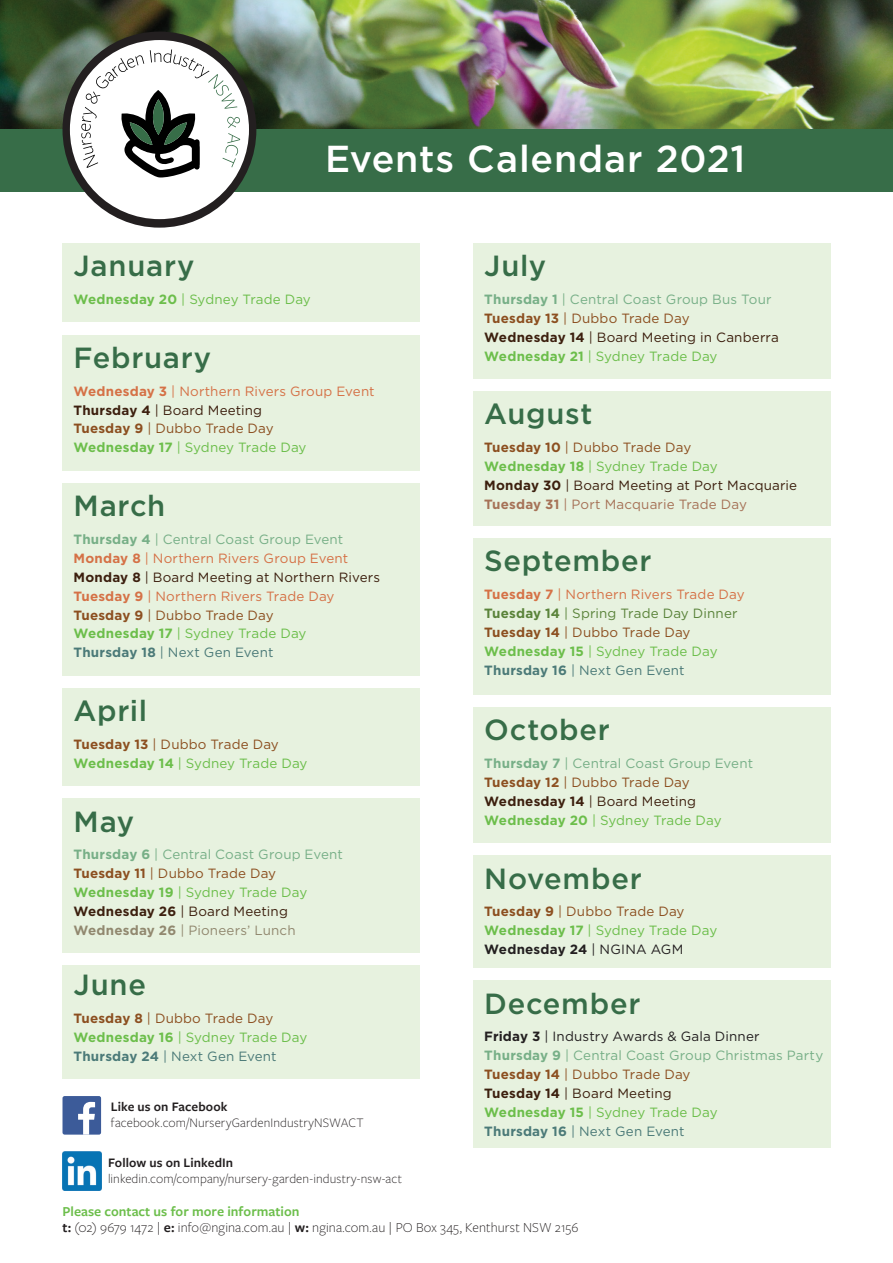
<style>
.page{position:relative;width:893px;height:1263px;background:#fff}
.page>*{position:absolute;margin:0;border:0;box-sizing:border-box;transform-origin:0 0}
.t1{font:500 37.5px "Gotham";letter-spacing:.02em;color:#fff}
.t2{font:500 29.1px "Gotham";letter-spacing:.025em;color:#376d48}
.t3{font:300 14.25px/16.5px "Freight Sans Pro";letter-spacing:.005em;color:#231f20}
.t4{font:300 13.5px "Freight Sans Pro";letter-spacing:.01em;color:#231f20}
.t5{font:600 13.5px "Freight Sans Pro";letter-spacing:.01em;color:#231f20}
.t6{font:13.35px/18.9px "Gotham";letter-spacing:.01em;color:#77af87}
.t7{font:13.35px/18.9px "Gotham";letter-spacing:.01em;color:#d57146}
.t8{font:13.35px/18.9px "Gotham";letter-spacing:.01em;color:#6cbe4b}
.t9{font:13.35px/18.9px "Gotham";letter-spacing:.01em;color:#3c1f0e}
.s1{font-weight:700}
.s2{font-weight:700;color:#8c4f20}
.s3{color:#8c4f20}
.s4{font-weight:700;color:#3c1f0e}
.s5{color:#3c1f0e}
.s6{font-weight:700;color:#6cbe4b}
.s7{color:#6cbe4b}
.s8{font-weight:700;color:#77af87}
.s9{color:#77af87}
.s10{font-weight:700;color:#4b7a78}
.s11{color:#4b7a78}
.s12{font-weight:700;color:#91886f}
.s13{color:#91886f}
.s14{font-weight:700;color:#a67257}
.s15{color:#a67257}
.s16{font-weight:700;color:#5a833a}
.s17{color:#5a833a}
.s18{font-weight:700;color:#231f20}
.s19{color:#231f20}
.s20{font-weight:600;color:#6cbe4b}
.s21{font-weight:600}
</style>
<div class="page">
<img style="left:0;top:0;width:893px;height:130px">
<div style="left:0;top:130px;width:893px;height:62px;background:#376d48"></div>
<div style="left:473px;top:243px;width:357px;height:136px;background:#e7f2df"></div>
<div style="left:63px;top:243px;width:357px;height:79px;background:#e7f2df"></div>
<div style="left:63px;top:335px;width:357px;height:136px;background:#e7f2df"></div>
<div style="left:63px;top:688px;width:357px;height:98px;background:#e7f2df"></div>
<div style="left:63px;top:966px;width:357px;height:113px;background:#e7f2df"></div>
<div style="left:63px;top:483px;width:357px;height:192px;background:#e7f2df"></div>
<div style="left:63px;top:798px;width:357px;height:155px;background:#e7f2df"></div>
<div style="left:473px;top:391px;width:357px;height:135px;background:#e7f2df"></div>
<div style="left:473px;top:538px;width:357px;height:157px;background:#e7f2df"></div>
<div style="left:473px;top:707px;width:357px;height:136px;background:#e7f2df"></div>
<div style="left:63px;top:32px;width:193px;height:196px;background:#231f20;border-radius:50%"></div>
<div style="left:70px;top:40px;width:179px;height:179px;background:#fff;border-radius:50%"></div>
<svg style="left:81px;top:49px;width:159px;height:128px"></svg>
<div style="left:63px;top:1096px;width:38px;height:38px;background:#3c5b99;border-radius:2px"></div>
<svg style="left:78px;top:1102px;width:17px;height:32px"></svg>
<img style="left:63px;top:1152px;width:38px;height:38px">
<div style="left:473px;top:856px;width:357px;height:112px;background:#e7f2df"></div>
<div style="left:473px;top:980px;width:357px;height:168px;background:#e7f2df"></div>
<h1 class="t1" style="left:325px;top:134px;width:422px">Events Calendar 2021</h1>
<h2 class="t2" style="left:74px;top:247px;width:123px">January</h2>
<p class="t8" style="left:74px;top:290px;width:239px"><span class="s1">Wednesday 20</span> | Sydney Trade Day</p>
<h2 class="t2" style="left:74px;top:339px;width:139px">February</h2>
<h2 class="t2" style="left:484px;top:247px;width:64px">July</h2>
<p class="t6" style="left:484px;top:290px;width:296px"><span class="s1">Thursday 1</span> | Central Coast Group Bus Tour <span class="s2">Tuesday 13</span> <span class="s3">| Dubbo Trade Day<br></span><span class="s4">Wednesday 14</span> <span class="s5">| Board Meeting in Canberra </span><span class="s6">Wednesday 21</span> <span class="s7">| Sydney Trade Day</span></p>
<p class="t7" style="left:74px;top:381px;width:303px"><span class="s1">Wednesday 3</span> | Northern Rivers Group Event<br><span class="s4">Thursday 4</span> <span class="s5">| Board Meeting<br></span><span class="s2">Tuesday 9</span> <span class="s3">| Dubbo Trade Day<br></span><span class="s6">Wednesday 17</span> <span class="s7">| Sydney Trade Day</span></p>
<h2 class="t2" style="left:74px;top:487px;width:93px">March</h2>
<p class="t7" style="left:74px;top:529px;width:308px"><span class="s8">Thursday 4</span> <span class="s9">| Central Coast Group Event </span><span class="s1">Monday 8</span> | Northern Rivers Group Event <span class="s4">Monday 8</span> <span class="s5">| Board Meeting at Northern Rivers </span><span class="s1">Tuesday 9</span> | Northern Rivers Trade Day <span class="s2">Tuesday 9</span> <span class="s3">| Dubbo Trade Day<br></span><span class="s6">Wednesday 17</span> <span class="s7">| Sydney Trade Day<br></span><span class="s10">Thursday 18</span> <span class="s11">| Next Gen Event</span></p>
<h2 class="t2" style="left:74px;top:692px;width:75px">April</h2>
<p class="t8" style="left:74px;top:734px;width:235px"><span class="s2">Tuesday 13</span> <span class="s3">| Dubbo Trade Day<br></span><span class="s1">Wednesday 14</span> | Sydney Trade Day</p>
<h2 class="t2" style="left:74px;top:802px;width:62px">May</h2>
<p class="t6" style="left:74px;top:845px;width:271px"><span class="s1">Thursday 6</span> | Central Coast Group Event<br><span class="s2">Tuesday 11</span> <span class="s3">| Dubbo Trade Day<br></span><span class="s6">Wednesday 19</span> <span class="s7">| Sydney Trade Day<br></span><span class="s4">Wednesday 26</span> <span class="s5">| Board Meeting<br></span><span class="s12">Wednesday 26</span> <span class="s13">| Pioneers’ Lunch</span></p>
<h2 class="t2" style="left:484px;top:395px;width:110px">August</h2>
<p class="t9" style="left:484px;top:437px;width:314px"><span class="s2">Tuesday 10</span> <span class="s3">| Dubbo Trade Day<br></span><span class="s6">Wednesday 18</span> <span class="s7">| Sydney Trade Day<br></span><span class="s1">Monday 30</span> | Board Meeting at Port Macquarie <span class="s14">Tuesday 31</span> <span class="s15">| Port Macquarie Trade Day</span></p>
<h2 class="t2" style="left:484px;top:542px;width:169px">September</h2>
<p class="t7" style="left:484px;top:585px;width:262px"><span class="s1">Tuesday 7</span> | Northern Rivers Trade Day<br><span class="s16">Tuesday 14</span> <span class="s17">| Spring Trade Day Dinner<br></span><span class="s2">Tuesday 14</span> <span class="s3">| Dubbo Trade Day<br></span><span class="s6">Wednesday 15</span> <span class="s7">| Sydney Trade Day<br></span><span class="s10">Thursday 16</span> <span class="s11">| Next Gen Event</span></p>
<h2 class="t2" style="left:484px;top:711px;width:127px">October</h2>
<p class="t6" style="left:484px;top:754px;width:270px"><span class="s1">Thursday 7</span> | Central Coast Group Event<br><span class="s2">Tuesday 12</span> <span class="s3">| Dubbo Trade Day<br></span><span class="s4">Wednesday 14</span> <span class="s5">| Board Meeting<br></span><span class="s6">Wednesday 20</span> <span class="s7">| Sydney Trade Day</span></p>
<h2 class="t2" style="left:484px;top:859px;width:159px">November</h2>
<p class="t8" style="left:484px;top:902px;width:234px"><span class="s2">Tuesday 9</span> <span class="s3">| Dubbo Trade Day<br></span><span class="s1">Wednesday 17</span> | Sydney Trade Day<br><span class="s18">Wednesday 24</span> <span class="s19">| NGINA AGM</span></p>
<h2 class="t2" style="left:74px;top:966px;width:74px">June</h2>
<h2 class="t2" style="left:484px;top:984px;width:158px">December</h2>
<p class="t8" style="left:74px;top:1008px;width:235px"><span class="s2">Tuesday 8</span> <span class="s3">| Dubbo Trade Day<br></span><span class="s1">Wednesday 16</span> | Sydney Trade Day<br><span class="s10">Thursday 24</span> <span class="s11">| Next Gen Event</span></p>
<p class="t6" style="left:484px;top:1027px;width:340px"><span class="s18">Friday 3</span> <span class="s19">| Industry Awards &amp; Gala Dinner </span><span class="s1">Thursday 9</span> | Central Coast Group Christmas Party <span class="s2">Tuesday 14</span> <span class="s3">| Dubbo Trade Day<br></span><span class="s4">Tuesday 14</span> <span class="s5">| Board Meeting<br></span><span class="s6">Wednesday 15</span> <span class="s7">| Sydney Trade Day<br></span><span class="s10">Thursday 16</span> <span class="s11">| Next Gen Event</span></p>
<p class="t5" style="left:111px;top:1098px;width:118px">Like us on Facebook</p>
<p class="t4" style="left:111px;top:1114px;width:254px">facebook.com/NurseryGardenIndustryNSWACT</p>
<p class="t5" style="left:108px;top:1153px;width:127px">Follow us on LinkedIn</p>
<p class="t4" style="left:108px;top:1169px;width:295px">linkedin.com/company/nursery-garden-industry-nsw-act</p>
<p class="t3" style="left:63px;top:1202px;width:517px"><span class="s20">Please contact us for more information<br></span><span class="s21">t:</span> (02) 9679 1472 | <span class="s21">e:</span> info@ngina.com.au | <span class="s21">w:</span> ngina.com.au | PO Box 345, Kenthurst NSW 2156</p>
</div>
